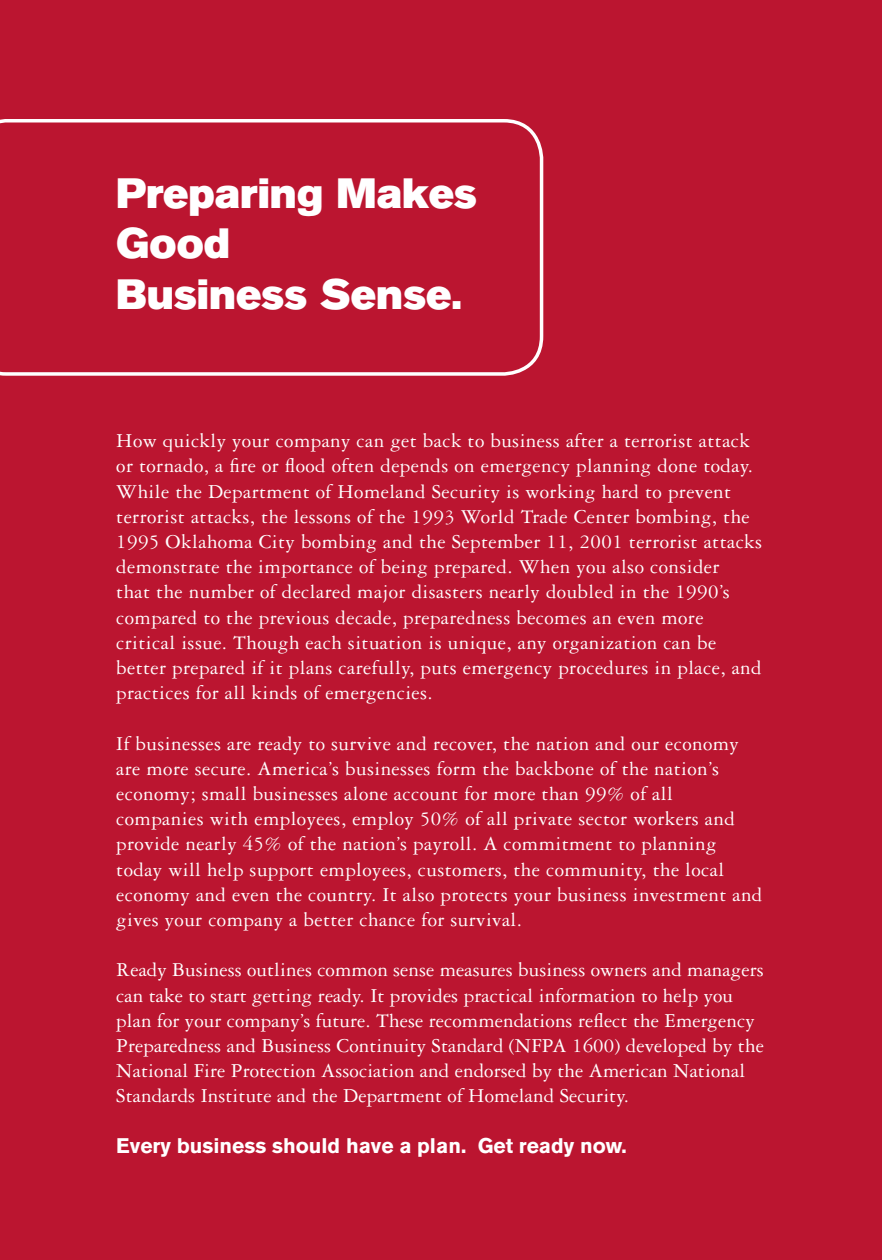
<style>
.page{position:relative;width:882px;height:1260px;background:#bb1530}
.page>*{position:absolute;margin:0;border:0;box-sizing:border-box;transform-origin:0 0}
.t1{font:42px/50.4px "Akzidenz Grotesk BE Super";color:#fff}
.t2{font:21px/25.2px "Garamond Three";letter-spacing:.02em;color:#fff}
.t3{font:700 21px "Akzidenz Grotesk BE";color:#fff}
</style>
<div class="page">
<svg style="left:0;top:119px;width:543px;height:257px"></svg>
<p class="t1" style="left:116px;top:169px;width:362px">Preparing Makes<br>Good<br>Business Sense.</p>
<p class="t2" style="left:116px;top:428px;width:647px">How quickly your company can get back to business after a terrorist attack or tornado, a fire or flood often depends on emergency planning done today.<br>While the Department of Homeland Security is working hard to prevent terrorist attacks, the lessons of the 1993 World Trade Center bombing, the 1995 Oklahoma City bombing and the September 11, 2001 terrorist attacks demonstrate the importance of being prepared. When you also consider<br>that the number of declared major disasters nearly doubled in the 1990’s compared to the previous decade, preparedness becomes an even more critical issue. Though each situation is unique, any organization can be better prepared if it plans carefully, puts emergency procedures in place, and practices for all kinds of emergencies.</p>
<p class="t2" style="left:116px;top:731px;width:648px">If businesses are ready to survive and recover, the nation and our economy are more secure. America’s businesses form the backbone of the nation’s economy; small businesses alone account for more than 99% of all companies with employees, employ 50% of all private sector workers and provide nearly 45% of the nation’s payroll. A commitment to planning today will help support employees, customers, the community, the local economy and even the country. It also protects your business investment and gives your company a better chance for survival.</p>
<p class="t2" style="left:116px;top:958px;width:649px">Ready Business outlines common sense measures business owners and managers can take to start getting ready. It provides practical information to help you plan for your company’s future. These recommendations reflect the Emergency Preparedness and Business Continuity Standard (NFPA 1600) developed by the National Fire Protection Association and endorsed by the American National Standards Institute and the Department of Homeland Security.</p>
<p class="t3" style="left:116px;top:1133px;width:512px">Every business should have a plan. Get ready now.</p>
</div>
